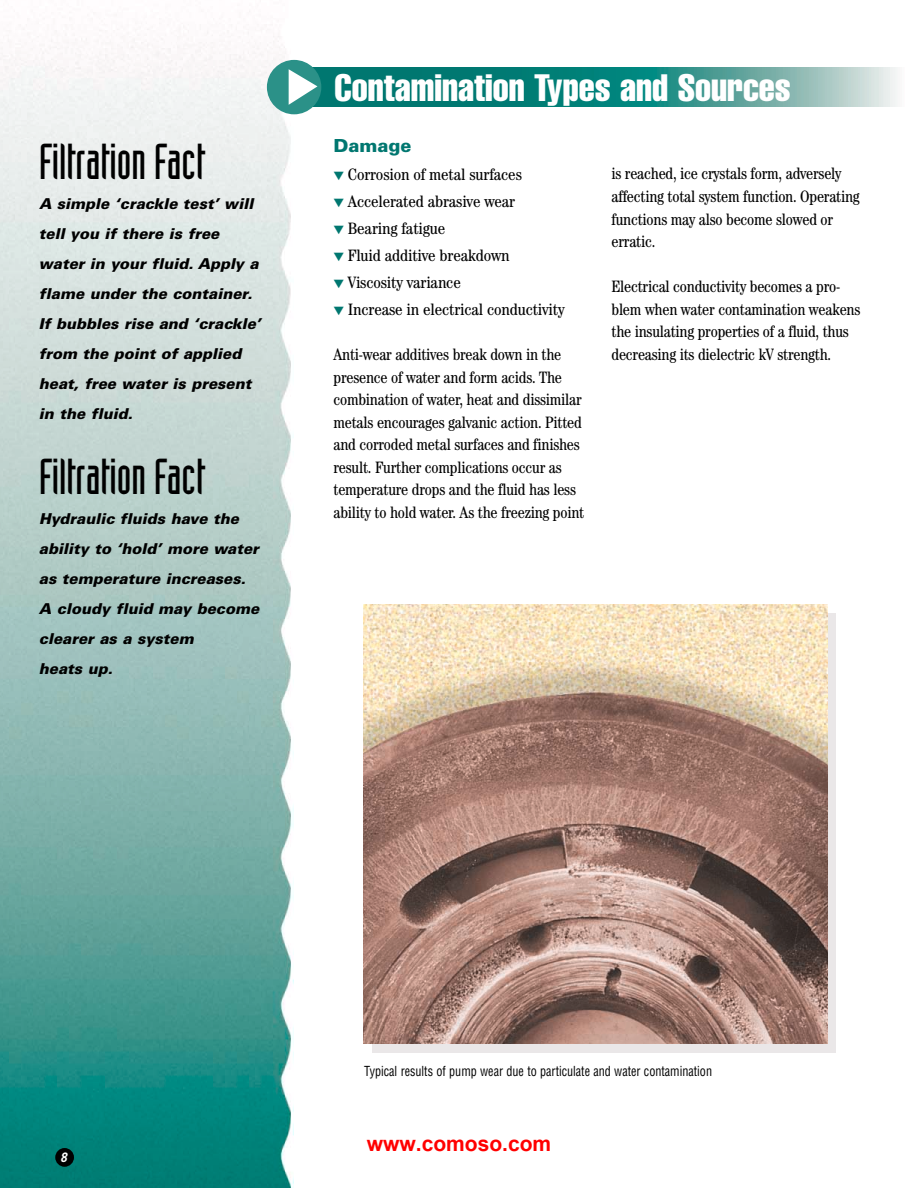
<style>
.page{position:relative;width:918px;height:1188px;background:#fff}
.page>*{position:absolute;margin:0;border:0;box-sizing:border-box;transform-origin:0 0}
.t1{font:49.5px "Industria LT Solid";color:#000}
.t2{font:extra-condensed 37.5px "Helvetica";color:#fff}
.t3{font:700 21px "Arial";color:#f00}
.t4{font:900 18px "Univers";color:#007770}
.t5{font:condensed 16.5px/22.5px "Century LT";letter-spacing:-.01em;color:#000}
.t6{font:italic 900 15px/30px "Univers";letter-spacing:-.01em;color:#000}
.t7{font:condensed 13.5px "Helvetica";color:#000;scale:.9 1}
.t8{font:italic 700 13.5px "Univers";color:#fff;scale:.85 1}
.s1{color:#007770}
</style>
<div class="page">
<div style="left:373px;top:614px;width:463px;height:439px;background:#eae7e8"></div>
<img style="left:0;top:11px;width:294px;height:1177px">
<img style="left:313px;top:67px;width:584px;height:40px">
<div style="left:267px;top:60px;width:54px;height:54px;background:#2b9188;border-radius:50%"></div>
<svg style="left:289px;top:69px;width:28px;height:36px"></svg>
<div style="left:55px;top:1148px;width:19px;height:19px;background:#000;border-radius:50%"></div>
<img style="left:364px;top:605px;width:463px;height:439px">
<h1 class="t1" style="left:39px;top:144px;width:168px">Filtration Fact</h1>
<p class="t6" style="left:39px;top:190px;width:226px">A simple ‘crackle test’ will tell you if there is free water in your fluid. Apply a flame under the container.<br>If bubbles rise and ‘crackle’ from the point of applied heat, free water is present in the fluid.</p>
<h1 class="t1" style="left:39px;top:459px;width:168px">Filtration Fact</h1>
<p class="t6" style="left:39px;top:505px;width:225px">Hydraulic fluids have the ability to ‘hold’ more water as temperature increases.<br>A cloudy fluid may become clearer as a system<br>heats up.</p>
<h2 class="t2" style="left:334px;top:74px;width:458px">Contamination Types and Sources</h2>
<p class="t4" style="left:333px;top:139px;width:79px">Damage</p>
<p class="t5" style="left:333px;top:165px;width:190px"><span class="s1">▼</span> Corrosion of metal surfaces</p>
<p class="t5" style="left:333px;top:192px;width:183px"><span class="s1">▼</span> Accelerated abrasive wear</p>
<p class="t5" style="left:333px;top:219px;width:113px"><span class="s1">▼</span> Bearing fatigue</p>
<p class="t5" style="left:333px;top:246px;width:178px"><span class="s1">▼</span> Fluid additive breakdown</p>
<p class="t5" style="left:333px;top:273px;width:129px"><span class="s1">▼</span> Viscosity variance</p>
<p class="t5" style="left:333px;top:300px;width:233px"><span class="s1">▼</span> Increase in electrical conductivity</p>
<p class="t5" style="left:333px;top:345px;width:252px">Anti-wear additives break down in the presence of water and form acids. The combination of water, heat and dissimilar metals encourages galvanic action. Pitted and corroded metal surfaces and finishes result. Further complications occur as temperature drops and the fluid has less ability to hold water. As the freezing point</p>
<p class="t5" style="left:612px;top:164px;width:250px">is reached, ice crystals form, adversely affecting total system function. Operating functions may also become slowed or erratic.</p>
<p class="t5" style="left:612px;top:277px;width:250px">Electrical conductivity becomes a pro&shy;blem when water contamination weakens the insulating properties of a fluid, thus decreasing its dielectric kV strength.</p>
<p class="t8" style="left:60px;top:1152px;width:12px">8</p>
<p class="t7" style="left:364px;top:1066px;width:388px">Typical results of pump wear due to particulate and water contamination</p>
<p class="t3" style="left:367px;top:1129px;width:186px">www.comoso.com</p>
</div>
